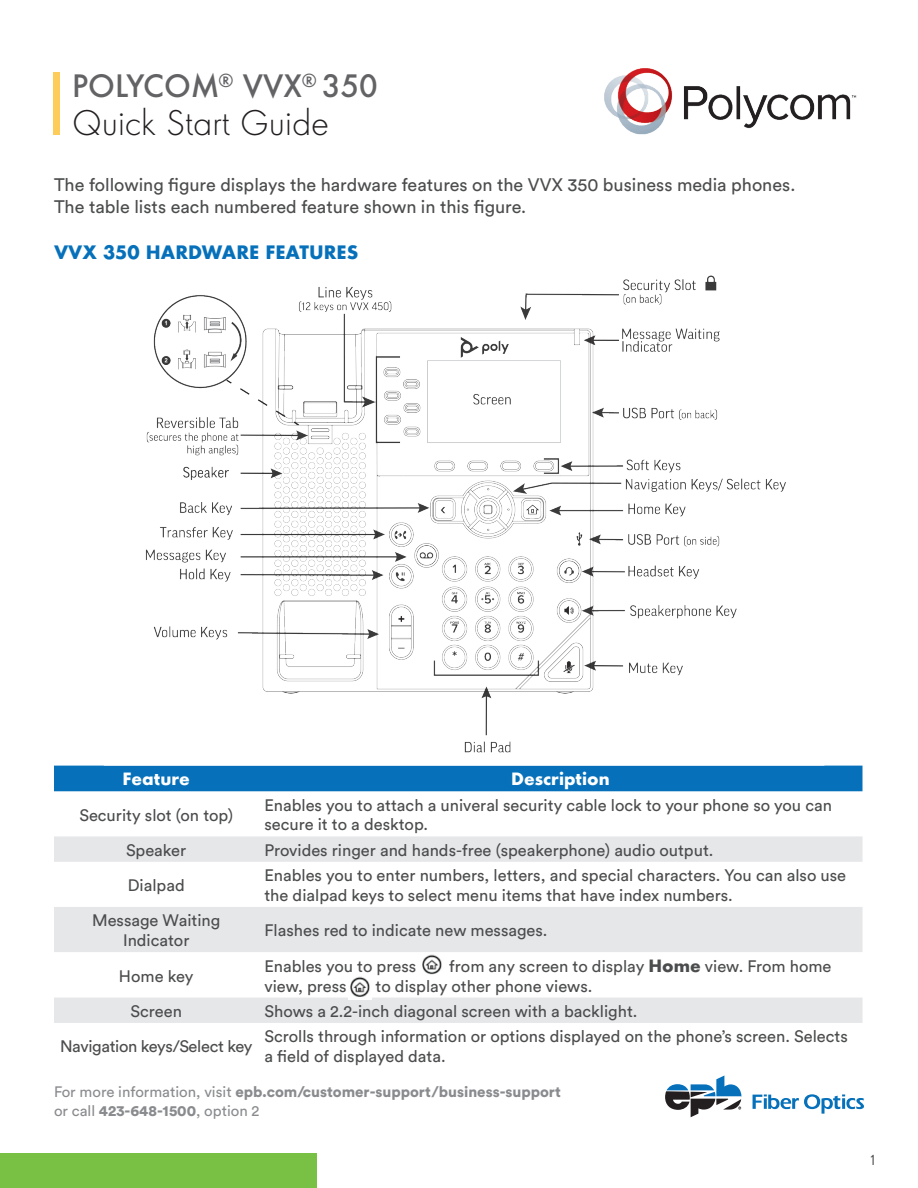
<style>
.page{position:relative;width:918px;height:1188px;background:#fff}
.page>*{position:absolute;margin:0;border:0;box-sizing:border-box;transform-origin:0 0}
.t1{font:300 33px "Futura Next";color:#231f20}
.t2{font:500 30px "Futura Next";color:#636366}
.t3{font:18px/21.6px "Circular Std";color:#4b4c4d}
.t4{font:700 18px "Futura Next";color:#0671ba}
.t5{font:16.5px/19.8px "Circular Std";color:#4b4c4d}
.t6{font:16.5px "Circular Std";letter-spacing:-.02em;color:#4b4c4d}
.t7{font:700 16.5px "Futura Next";color:#fff}
.t8{font:900 15px/19.5px "Circular Std";color:#898b8e}
.t9{font:15px "Brandon Grotesque";color:#4b4c4d}
.s1{font-family:"Futura Next";font-weight:700}
.s2{font-weight:400}
</style>
<div class="page">
<img style="left:604px;top:68px;width:253px;height:67px">
<div style="left:54px;top:72px;width:6px;height:63px;background:#fecc5b"></div>
<svg style="left:665px;top:1076px;width:76px;height:41px"></svg>
<svg style="left:753px;top:1094px;width:111px;height:20px"></svg>
<div style="left:0;top:1153px;width:317px;height:35px;background:#79c144"></div>
<div style="left:54px;top:766px;width:808px;height:25px;background:#0671ba"></div>
<svg style="left:54px;top:836px;width:808px;height:187px;fill:#e6e7e9"></svg>
<img style="left:145px;top:275px;width:641px;height:478px">
<img style="left:420px;top:953px;width:23px;height:24px">
<img style="left:349px;top:976px;width:23px;height:24px">
<div style="left:621px;top:680px;width:236px;height:42px;background:#fff"></div>
<p class="t2" style="left:72px;top:66px;width:307px">POLYCOM<sup>®</sup> VVX<sup>®</sup> 350</p>
<p class="t1" style="left:72px;top:102px;width:259px">Quick Start Guide</p>
<p class="t3" style="left:54px;top:174px;width:743px">The following figure displays the hardware features on the VVX 350 business media phones.<br>The table lists each numbered feature shown in this figure.</p>
<p class="t4" style="left:54px;top:241px;width:306px">VVX 350 HARDWARE FEATURES</p>
<p class="t7" style="left:123px;top:768px;width:69px">Feature</p>
<p class="t7" style="left:511px;top:768px;width:100px">Description</p>
<p class="t5" style="left:79px;top:805px;width:155px">Security slot (on top)</p>
<p class="t5" style="left:264px;top:795px;width:569px">Enables you to attach a univeral security cable lock to your phone so you can secure it to a desktop.</p>
<p class="t5" style="left:126px;top:840px;width:61px">Speaker</p>
<p class="t5" style="left:264px;top:840px;width:451px">Provides ringer and hands-free (speakerphone) audio output.</p>
<p class="t5" style="left:128px;top:875px;width:58px">Dialpad</p>
<p class="t5" style="left:264px;top:865px;width:583px">Enables you to enter numbers, letters, and special characters. You can also use the dialpad keys to select menu items that have index numbers.</p>
<p class="t5" style="left:92px;top:910px;width:130px;text-align:center">Message Waiting<br>Indicator</p>
<p class="t5" style="left:264px;top:920px;width:285px">Flashes red to indicate new messages.</p>
<p class="t5" style="left:119px;top:966px;width:76px">Home key</p>
<p class="t5" style="left:264px;top:956px;width:153px">Enables you to press</p>
<p class="t5" style="left:449px;top:956px;width:384px">from any screen to display <span class="s1">Home</span> view. From home</p>
<p class="t5" style="left:264px;top:976px;width:84px">view, press</p>
<p class="t5" style="left:376px;top:976px;width:218px">to display other phone views.</p>
<p class="t5" style="left:130px;top:1001px;width:53px">Screen</p>
<p class="t5" style="left:264px;top:1001px;width:375px">Shows a 2.2-inch diagonal screen with a backlight.</p>
<p class="t6" style="left:60px;top:1036px;width:194px">Navigation keys/Select key</p>
<p class="t5" style="left:264px;top:1026px;width:585px">Scrolls through information or options displayed on the phone’s screen. Selects a field of displayed data.</p>
<p class="t8" style="left:54px;top:1081px;width:508px"><span class="s2">For more information, visit</span> epb.com/customer-support/business-support <span class="s2">or call</span> 423-648-1500<span class="s2">, option 2</span></p>
<p class="t9" style="left:870px;top:1149px;width:6px">1</p>
</div>
